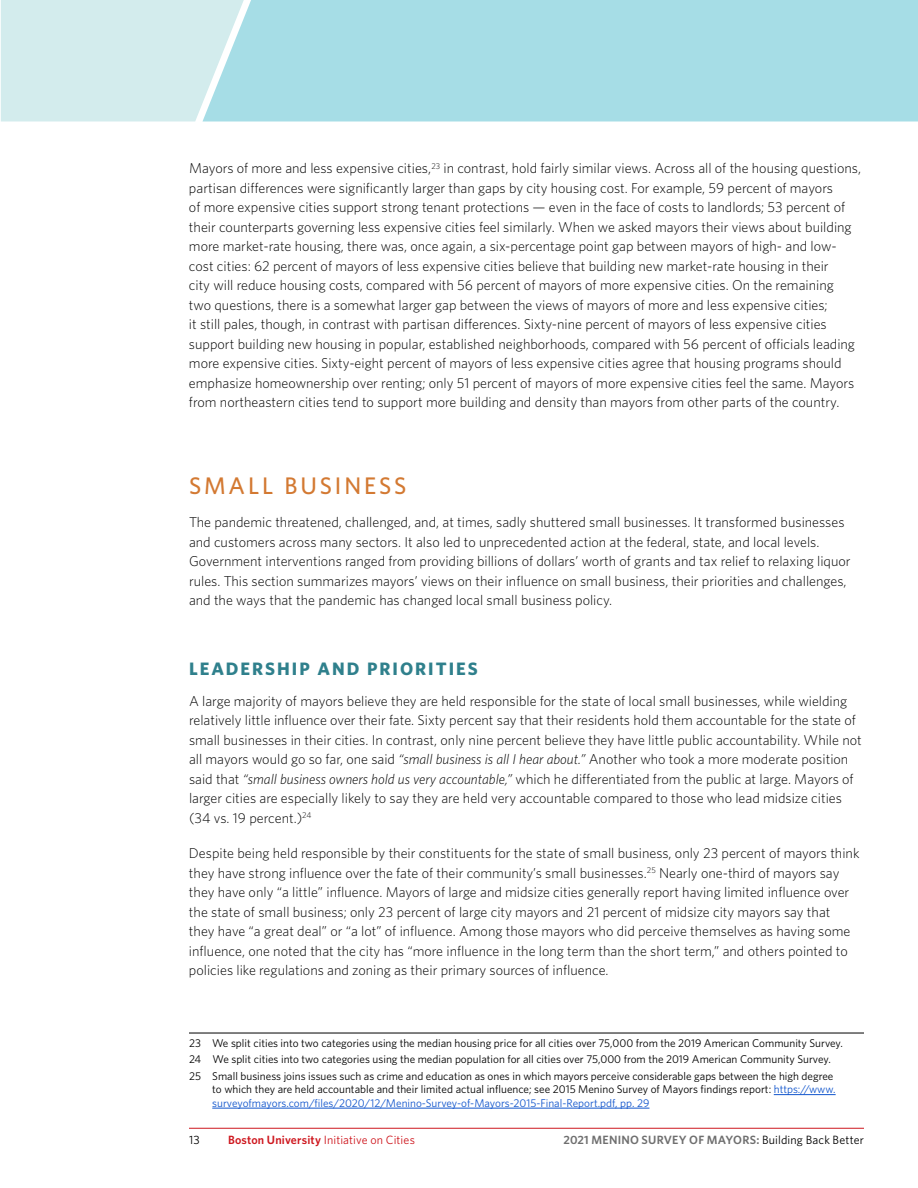
<style>
.page{position:relative;width:918px;height:1188px;background:#fff}
.page>*{position:absolute;margin:0;border:0;box-sizing:border-box;transform-origin:0 0}
.t1{font:500 24px "Whitney";letter-spacing:.12em;color:#d37932}
.t2{font:700 18px "Whitney";letter-spacing:.11em;color:#2f808c}
.t3{font:300 14.25px/19.5px "Whitney";color:#000}
.t4{font:600 12px "Whitney";letter-spacing:.02em;color:#6f6f6f}
.t5{font:12px "Whitney";letter-spacing:.01em;color:#ce171e}
.t6{font:12px "Whitney";color:#000}
.t7{font:11.25px/16.8px "Whitney";color:#000}
.s1{font-style:italic}
.s2{color:#15c}
.s3{font-weight:600}
.s4{font-weight:400;color:#000}
</style>
<div class="page">
<hr style="left:189px;top:1128px;width:675px;height:1px;background:#ce171e">
<div style="left:249px;top:0;width:669px;height:121px;background:#a6dde6"></div>
<svg style="left:1px;top:0;width:248px;height:121px;background:#d0ebec"></svg>
<hr style="left:189px;top:1033px;width:675px;height:1px;background:#000">
<hr style="left:774px;top:1094px;width:62px;height:1px;background:#15c">
<hr style="left:212px;top:1108px;width:437px;height:1px;background:#15c">
<p class="t3" style="left:189px;top:158px;width:674px">Mayors of more and less expensive cities,<sup>23</sup> in contrast, hold fairly similar views. Across all of the housing questions, partisan differences were significantly larger than gaps by city housing cost. For example, 59 percent of mayors<br>of more expensive cities support strong tenant protections — even in the face of costs to landlords; 53 percent of their counterparts governing less expensive cities feel similarly. When we asked mayors their views about building more market-rate housing, there was, once again, a six-percentage point gap between mayors of high- and low&shy;cost cities: 62 percent of mayors of less expensive cities believe that building new market-rate housing in their<br>city will reduce housing costs, compared with 56 percent of mayors of more expensive cities. On the remaining<br>two questions, there is a somewhat larger gap between the views of mayors of more and less expensive cities;<br>it still pales, though, in contrast with partisan differences. Sixty-nine percent of mayors of less expensive cities support building new housing in popular, established neighborhoods, compared with 56 percent of officials leading more expensive cities. Sixty-eight percent of mayors of less expensive cities agree that housing programs should emphasize homeownership over renting; only 51 percent of mayors of more expensive cities feel the same. Mayors from northeastern cities tend to support more building and density than mayors from other parts of the country.</p>
<h1 class="t1" style="left:189px;top:470px;width:219px">SMALL BUSINESS</h1>
<p class="t3" style="left:189px;top:512px;width:663px">The pandemic threatened, challenged, and, at times, sadly shuttered small businesses. It transformed businesses and customers across many sectors. It also led to unprecedented action at the federal, state, and local levels.<br>Government interventions ranged from providing billions of dollars’ worth of grants and tax relief to relaxing liquor rules. This section summarizes mayors’ views on their influence on small business, their priorities and challenges, and the ways that the pandemic has changed local small business policy.</p>
<p class="t2" style="left:189px;top:657px;width:290px">LEADERSHIP AND PRIORITIES</p>
<p class="t3" style="left:189px;top:690px;width:674px">A large majority of mayors believe they are held responsible for the state of local small businesses, while wielding relatively little influence over their fate. Sixty percent say that their residents hold them accountable for the state of small businesses in their cities. In contrast, only nine percent believe they have little public accountability. While not all mayors would go so far, one said <span class="s1">“small business is all I hear about.”</span> Another who took a more moderate position said that <span class="s1">“small business owners hold us very accountable,”</span> which he differentiated from the public at large. Mayors of larger cities are especially likely to say they are held very accountable compared to those who lead midsize cities (34 vs. 19 percent.)<sup>24</sup></p>
<p class="t3" style="left:189px;top:843px;width:672px">Despite being held responsible by their constituents for the state of small business, only 23 percent of mayors think they have strong influence over the fate of their community’s small businesses.<sup>25</sup> Nearly one-third of mayors say they have only “a little” influence. Mayors of large and midsize cities generally report having limited influence over the state of small business; only 23 percent of large city mayors and 21 percent of midsize city mayors say that they have “a great deal” or “a lot” of influence. Among those mayors who did perceive themselves as having some influence, one noted that the city has “more influence in the long term than the short term,” and others pointed to policies like regulations and zoning as their primary sources of influence.</p>
<p class="t7" style="left:189px;top:1034px;width:655px">23 We split cities into two categories using the median housing price for all cities over 75,000 from the 2019 American Community Survey.<br>24 We split cities into two categories using the median population for all cities over 75,000 from the 2019 American Community Survey.<br>25 Small business joins issues such as crime and education as ones in which mayors perceive considerable gaps between the high degree</p>
<p class="t7" style="left:212px;top:1083px;width:625px;line-height:13.5px">to which they are held accountable and their limited actual influence; see 2015 Menino Survey of Mayors findings report: <span class="s2">https://www. surveyofmayors.com/files/2020/12/Menino-Survey-of-Mayors-2015-Final-Report.pdf, pp. 29</span></p>
<p class="t6" style="left:189px;top:1131px;width:12px">13</p>
<p class="t5" style="left:228px;top:1131px;width:188px"><span class="s3">Boston University</span> Initiative on Cities</p>
<p class="t4" style="left:563px;top:1131px;width:302px">2021 MENINO SURVEY OF MAYORS: <span class="s4">Building Back Better</span></p>
</div>
